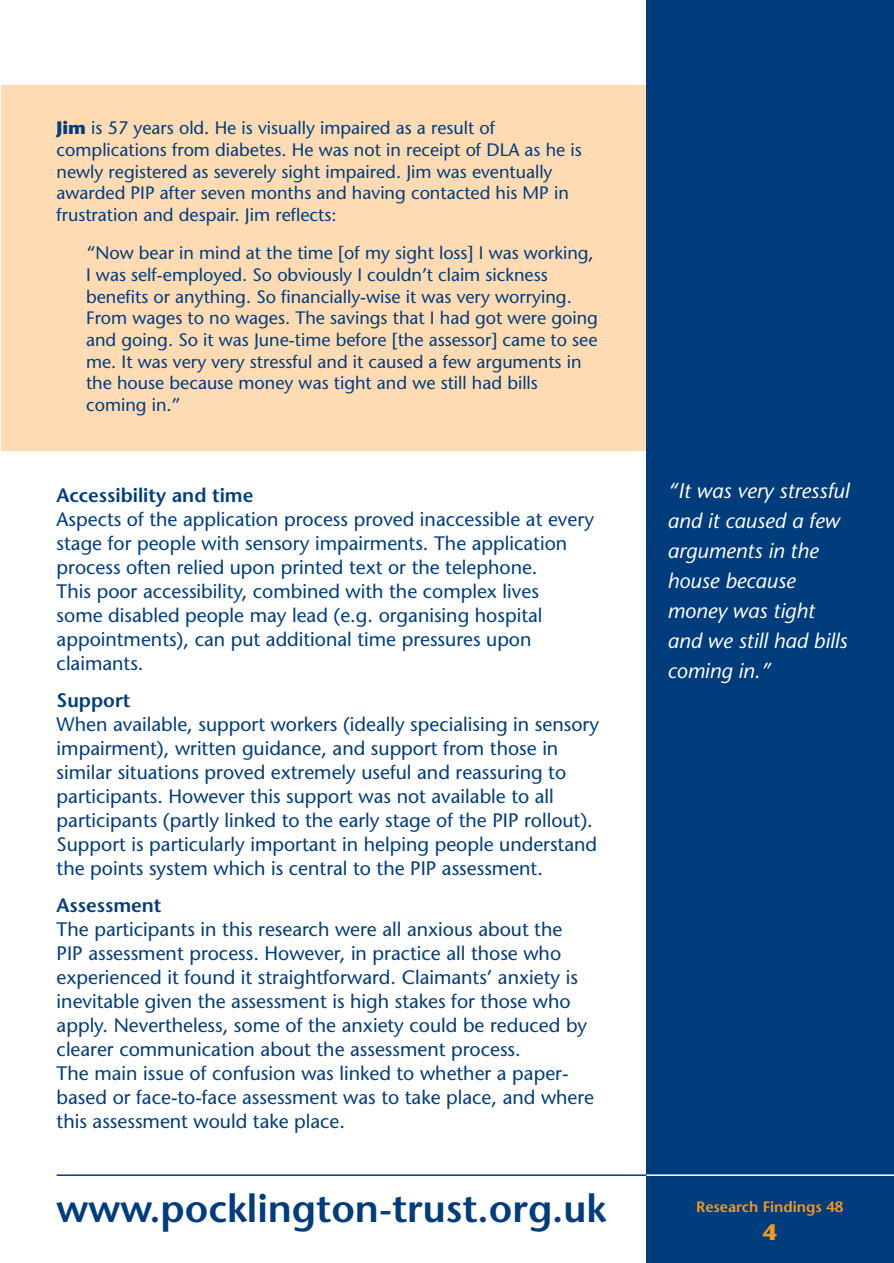
<style>
.page{position:relative;width:894px;height:1263px;background:#fff}
.page>*{position:absolute;margin:0;border:0;box-sizing:border-box;transform-origin:0 0}
.t1{font:600 39px "Stone Sans";color:#013d7d}
.t2{font:700 22.5px "Stone Sans";color:#f7971d}
.t3{font:italic 21px/30px "Stone Sans";color:#fff}
.t4{font:19.5px/24px "Stone Sans";color:#013d7d}
.t5{font:600 19.5px "Stone Sans";color:#013d7d}
.t6{font:18px/21.6px "Stone Sans";color:#013d7d}
.t7{font:600 15px "Stone Sans";color:#f7971d}
.s1{font-weight:700}
</style>
<div class="page">
<hr style="left:57px;top:1174px;width:590px;height:1px;background:#013d7d">
<div style="left:1px;top:85px;width:645px;height:366px;background:#fedbb3"></div>
<div style="left:646px;top:0;width:248px;height:1262px;background:#013d7d"></div>
<hr style="left:646px;top:1174px;width:248px;height:1px;background:#fff">
<p class="t6" style="left:57px;top:119px;width:527px"><span class="s1">Jim</span> is 57 years old. He is visually impaired as a result of complications from diabetes. He was not in receipt of DLA as he is newly registered as severely sight impaired. Jim was eventually awarded PIP after seven months and having contacted his MP in frustration and despair. Jim reflects:</p>
<p class="t6" style="left:86px;top:244px;width:513px">“Now bear in mind at the time [of my sight loss] I was working, I was self-employed. So obviously I couldn’t claim sickness benefits or anything. So financially-wise it was very worrying.<br>From wages to no wages. The savings that I had got were going and going. So it was June-time before [the assessor] came to see me. It was very very stressful and it caused a few arguments in the house because money was tight and we still had bills coming in.”</p>
<p class="t5" style="left:57px;top:487px;width:198px">Accessibility and time</p>
<p class="t4" style="left:57px;top:509px;width:539px">Aspects of the application process proved inaccessible at every stage for people with sensory impairments. The application process often relied upon printed text or the telephone.<br>This poor accessibility, combined with the complex lives<br>some disabled people may lead (e.g. organising hospital appointments), can put additional time pressures upon claimants.</p>
<p class="t5" style="left:57px;top:692px;width:75px">Support</p>
<p class="t4" style="left:57px;top:714px;width:544px">When available, support workers (ideally specialising in sensory impairment), written guidance, and support from those in similar situations proved extremely useful and reassuring to participants. However this support was not available to all participants (partly linked to the early stage of the PIP rollout).<br>Support is particularly important in helping people understand the points system which is central to the PIP assessment.</p>
<p class="t5" style="left:57px;top:897px;width:106px">Assessment</p>
<p class="t4" style="left:57px;top:918px;width:539px">The participants in this research were all anxious about the<br>PIP assessment process. However, in practice all those who experienced it found it straightforward. Claimants’ anxiety is inevitable given the assessment is high stakes for those who apply. Nevertheless, some of the anxiety could be reduced by clearer communication about the assessment process.<br>The main issue of confusion was linked to whether a paper&shy;based or face-to-face assessment was to take place, and where this assessment would take place.</p>
<h1 class="t1" style="left:57px;top:1193px;width:551px">www.pocklington-trust.org.uk</h1>
<p class="t3" style="left:667px;top:477px;width:183px">“It was very stressful and it caused a few arguments in the house because money was tight and we still had bills coming in.”</p>
<p class="t7" style="left:696px;top:1200px;width:149px">Research Findings 48</p>
<p class="t2" style="left:763px;top:1223px;width:16px">4</p>
</div>
